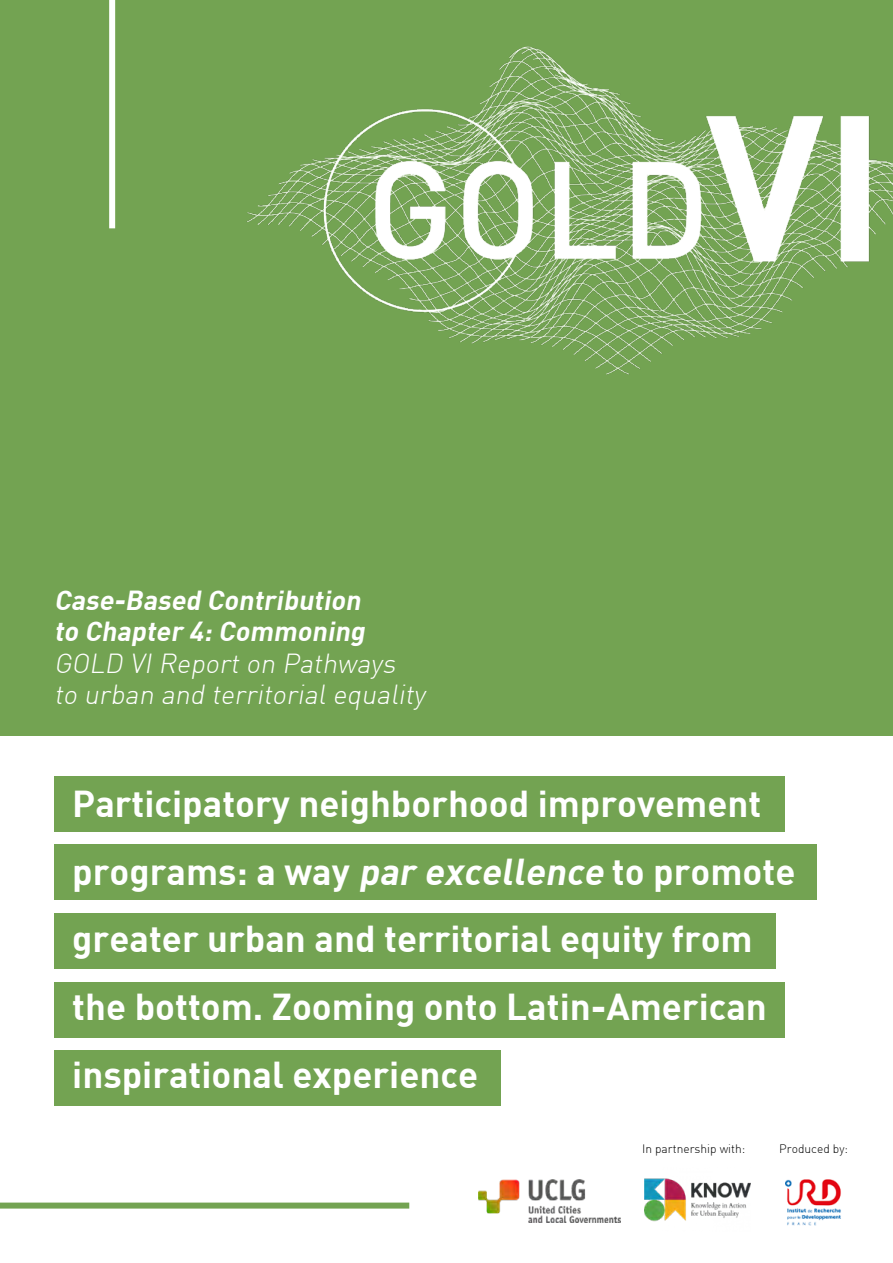
<style>
.page{position:relative;width:893px;height:1263px;background:#fff}
.page>*{position:absolute;margin:0;border:0;box-sizing:border-box;transform-origin:0 0}
.t1{font:700 36.6px/67.7px "DIN";color:#fff}
.t2{font:italic 300 27px/31.5px "DIN";color:#fff}
.t3{font:italic 700 27px/31.5px "DIN";color:#fff}
.t4{font:300 12px "DIN";color:#000}
.s1{font-style:italic}
</style>
<div class="page">
<div style="left:0;top:0;width:893px;height:736px;background:#73a352"></div>
<div style="left:109px;top:0;width:6px;height:228px;background:#fff"></div>
<img style="left:247px;top:46px;width:646px;height:329px">
<img style="left:645px;top:1178px;width:105px;height:44px">
<img style="left:478px;top:1180px;width:143px;height:42px">
<div style="left:0;top:1202px;width:409px;height:6px;background:#73a352"></div>
<div style="left:54px;top:914px;width:721px;height:55px;background:#73a352"></div>
<div style="left:54px;top:982px;width:731px;height:55px;background:#73a352"></div>
<div style="left:54px;top:1051px;width:446px;height:55px;background:#73a352"></div>
<div style="left:54px;top:845px;width:762px;height:55px;background:#73a352"></div>
<div style="left:54px;top:776px;width:731px;height:55px;background:#73a352"></div>
<img style="left:786px;top:1179px;width:55px;height:47px">
<p class="t3" style="left:54px;top:583px;width:318px">Case-Based Contribution to Chapter 4:Commoning</p>
<p class="t2" style="left:54px;top:647px;width:378px">GOLD VI Report on Pathways to urban and territorial equality</p>
<p class="t1" style="left:72px;top:768px;width:725px">Participatory neighborhood improvement programs: a way <span class="s1">par excellence</span> to promote greater urban and territorial equity from the bottom. Zooming onto Latin-American inspirational experience</p>
<p class="t4" style="left:642px;top:1141px;width:105px">In partnership with:</p>
<p class="t4" style="left:779px;top:1141px;width:70px">Produced by:</p>
</div>
